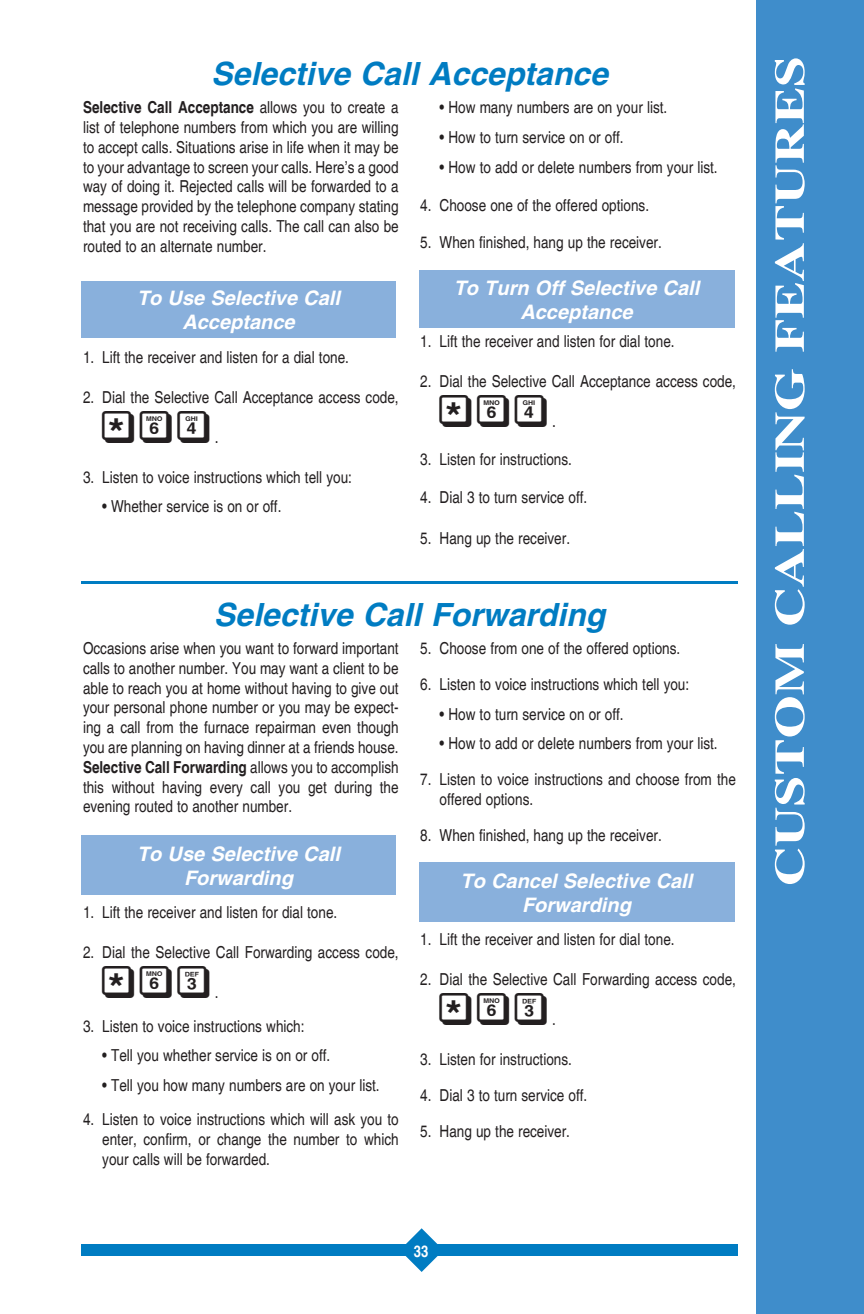
<style>
.page{position:relative;width:864px;height:1314px;background:#fff}
.page>*{position:absolute;margin:0;border:0;box-sizing:border-box;transform-origin:0 0}
.t1{font:700 42px "Times";color:#fff;scale:1.32 1}
.t2{font:40px "Phoney Pics A";color:#231f20}
.t3{font:italic 700 32px "Helvetica";color:#007cc2}
.t4{font:italic 700 20px/24px "Helvetica";color:#fff;text-align:center}
.t5{font:condensed 17px "Helvetica";color:#231f20}
.t6{font:condensed 16.4px/19.8px "Helvetica";color:#231f20;text-align:justify}
.t7{font:700 condensed 16px "Helvetica";color:#fff}
.s1{font-weight:700}
</style>
<div class="page">
<div style="left:756px;top:0;width:108px;height:1314px;background:#3f8dcb"></div>
<div style="left:81px;top:1244px;width:657px;height:12px;background:#007cc2"></div>
<svg style="left:405px;top:1228px;width:33px;height:44px"></svg>
<div style="left:81px;top:576px;width:657px;height:8px;background:#007cc2"></div>
<div style="left:81px;top:99px;width:657px;height:482px;background:#fff"></div>
<div style="left:81px;top:281px;width:315px;height:57px;background:#89b0dc"></div>
<div style="left:419px;top:270px;width:315px;height:58px;background:#89b0dc"></div>
<div style="left:81px;top:836px;width:315px;height:59px;background:#89b0dc"></div>
<div style="left:419px;top:863px;width:315px;height:59px;background:#89b0dc"></div>
<p class="t3" style="left:211px;top:54px;width:398px">Selective Call Acceptance</p>
<p class="t6" style="left:83px;top:98px;width:317px"><span class="s1">Selective Call Acceptance</span> allows you to create a list of telephone numbers from which you are willing to accept calls. Situations arise in life when it may be to your advantage to screen your calls. Here’s a good way of doing it. Rejected calls will be forwarded to a message provided by the telephone company stating that you are not receiving calls. The call can also be routed to an alternate number.</p>
<p class="t6" style="left:440px;top:98px;width:229px">• How many numbers are on your list.</p>
<p class="t6" style="left:440px;top:128px;width:186px">• How to turn service on or off.</p>
<p class="t6" style="left:440px;top:157px;width:280px">• How to add or delete numbers from your list.</p>
<p class="t6" style="left:420px;top:195px;width:230px">4. Choose one of the offered options.</p>
<p class="t6" style="left:420px;top:233px;width:243px">5. When finished, hang up the receiver.</p>
<p class="t4" style="left:137px;top:286px;width:204px">To Use Selective Call<br>Acceptance</p>
<p class="t4" style="left:454px;top:276px;width:247px">To Turn Off Selective Call<br>Acceptance</p>
<p class="t6" style="left:83px;top:347px;width:267px">1. Lift the receiver and listen for a dial tone.</p>
<p class="t6" style="left:83px;top:387px;width:317px">2. Dial the Selective Call Acceptance access code,</p>
<p class="t2" style="left:102px;top:411px;width:114px">R64</p>
<p class="t5" style="left:215px;top:427px;width:5px">.</p>
<p class="t6" style="left:83px;top:467px;width:270px">3. Listen to voice instructions which tell you:</p>
<p class="t6" style="left:102px;top:497px;width:181px">• Whether service is on or off.</p>
<p class="t6" style="left:420px;top:332px;width:256px">1. Lift the receiver and listen for dial tone.</p>
<p class="t6" style="left:420px;top:372px;width:317px">2. Dial the Selective Call Acceptance access code,</p>
<p class="t2" style="left:440px;top:395px;width:114px">R64</p>
<p class="t5" style="left:552px;top:412px;width:5px">.</p>
<p class="t6" style="left:420px;top:450px;width:153px">3. Listen for instructions.</p>
<p class="t6" style="left:420px;top:488px;width:169px">4. Dial 3 to turn service off.</p>
<p class="t6" style="left:420px;top:528px;width:151px">5. Hang up the receiver.</p>
<p class="t3" style="left:214px;top:596px;width:393px">Selective Call Forwarding</p>
<p class="t6" style="left:83px;top:639px;width:317px">Occasions arise when you want to forward important calls to another number. You may want a client to be able to reach you at home without having to give out your personal phone number or you may be expect&shy;ing a call from the furnace repairman even though you are planning on having dinner at a friends house.<br><span class="s1">Selective Call Forwarding</span> allows you to accomplish this without having every call you get during the evening routed to another number.</p>
<p class="t4" style="left:137px;top:842px;width:204px">To Use Selective Call<br>Forwarding</p>
<p class="t6" style="left:83px;top:902px;width:256px">1. Lift the receiver and listen for dial tone.</p>
<p class="t6" style="left:83px;top:942px;width:317px">2. Dial the Selective Call Forwarding access code,</p>
<p class="t2" style="left:102px;top:966px;width:114px">R63</p>
<p class="t6" style="left:215px;top:982px;width:5px">.</p>
<p class="t6" style="left:83px;top:1016px;width:223px">3. Listen to voice instructions which:</p>
<p class="t6" style="left:102px;top:1046px;width:230px">• Tell you whether service is on or off.</p>
<p class="t6" style="left:102px;top:1076px;width:279px">• Tell you how many numbers are on your list.</p>
<p class="t6" style="left:102px;top:1110px;width:298px;text-indent:-19px">4. Listen to voice instructions which will ask you to enter, confirm, or change the number to which your calls will be forwarded.</p>
<p class="t6" style="left:420px;top:639px;width:261px">5. Choose from one of the offered options.</p>
<p class="t6" style="left:420px;top:674px;width:270px">6. Listen to voice instructions which tell you:</p>
<p class="t6" style="left:440px;top:704px;width:186px">• How to turn service on or off.</p>
<p class="t6" style="left:440px;top:734px;width:280px">• How to add or delete numbers from your list.</p>
<p class="t6" style="left:440px;top:770px;width:298px;text-indent:-19px">7. Listen to voice instructions and choose from the offered options.</p>
<p class="t6" style="left:420px;top:825px;width:243px">8. When finished, hang up the receiver.</p>
<p class="t4" style="left:461px;top:869px;width:233px">To Cancel Selective Call<br>Forwarding</p>
<p class="t6" style="left:420px;top:930px;width:256px">1. Lift the receiver and listen for dial tone.</p>
<p class="t6" style="left:420px;top:970px;width:317px">2. Dial the Selective Call Forwarding access code,</p>
<p class="t2" style="left:440px;top:993px;width:114px">R63</p>
<p class="t6" style="left:552px;top:1010px;width:5px">.</p>
<p class="t6" style="left:420px;top:1050px;width:153px">3. Listen for instructions.</p>
<p class="t6" style="left:420px;top:1086px;width:169px">4. Dial 3 to turn service off.</p>
<p class="t6" style="left:420px;top:1121px;width:151px">5. Hang up the receiver.</p>
<p class="t7" style="left:414px;top:1241px;width:16px">33</p>
<p class="t1" style="left:765px;top:887px;width:631px;rotate:-90deg">CUSTOM CALLING FEATURES</p>
</div>
